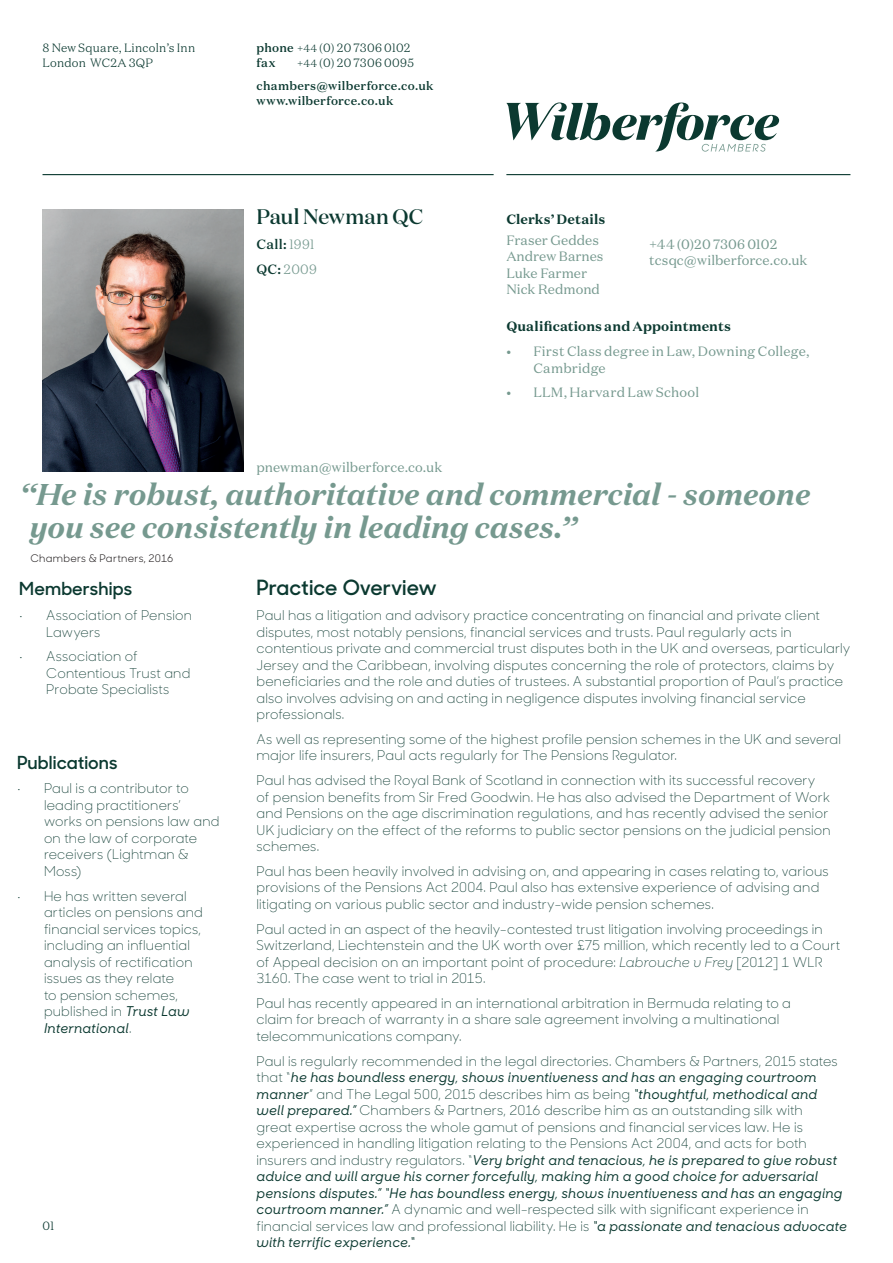
<style>
.page{position:relative;width:893px;height:1263px;background:#fff}
.page>*{position:absolute;margin:0;border:0;box-sizing:border-box;transform-origin:0 0}
.t1{font:italic 700 30px/33px "Domaine Text";letter-spacing:-.01em;color:#76998f}
.t2{font:600 21px "Sharp Sans No 1";letter-spacing:-.005em;color:#0b3930}
.t3{font:500 21px "Domaine Display";color:#0b3930}
.t4{font:600 18px "Sharp Sans No 1";letter-spacing:.005em;color:#0b3930}
.t5{font:300 13.5px/16.5px "Sharp Sans No 1";letter-spacing:.015em;color:#0b3930}
.t6{font:13.5px/16.5px "Domaine Text";letter-spacing:.01em;color:#76998f}
.t7{font:700 13.5px "Domaine Text";letter-spacing:.005em;color:#0b3930}
.t8{font:500 13.5px/24.8px "Domaine Text";color:#0b3930}
.t9{font:500 12px/23.5px "Domaine Text";letter-spacing:.025em;color:#0b3930}
.t10{font:300 12px/15px "Domaine Text";letter-spacing:.015em;color:#0b3930}
.t11{font:10.5px "Sharp Sans No 1";letter-spacing:.025em;color:#231f20}
.s1{font-weight:500}
.s2{font-size:10.5px}
.s3{font-weight:300;font-size:10.5px}
.s4{font-weight:300}
.s5{font-weight:300;color:#76998f}
.s6{font-weight:500;font-style:italic}
.s7{font-style:italic}
</style>
<div class="page">
<svg style="left:506px;top:103px;width:273px;height:49px"></svg>
<hr style="left:506px;top:174px;width:344px;height:1px;background:#0b3930">
<hr style="left:43px;top:174px;width:451px;height:1px;background:#0b3930">
<img style="left:43px;top:209px;width:201px;height:263px">
<p class="t10" style="left:43px;top:40px;width:154px">8 New Square, Lincoln’s Inn<br>London WC2A 3QP</p>
<p class="t10" style="left:257px;top:40px;width:155px"><span class="s1">phone</span> <span class="s2">+44</span> (0) 20 7306 0102 <span class="s1">fax</span></p>
<p class="t9" style="left:257px;top:51px;width:178px;text-indent:41px"><span class="s3">+44</span> <span class="s4">(0) 20 7306 0095 </span>chambers@wilberforce.co.uk</p>
<p class="t9" style="left:257px;top:89px;width:138px">www.wilberforce.co.uk</p>
<h2 class="t3" style="left:256px;top:203px;width:168px">Paul Newman QC</h2>
<p class="t8" style="left:256px;top:231px;width:62px">Call: <span class="s5">1991<br></span>QC: <span class="s5">2009</span></p>
<p class="t6" style="left:257px;top:458px;width:187px">pnewman@wilberforce.co.uk</p>
<p class="t7" style="left:506px;top:210px;width:101px">Clerks’ Details</p>
<p class="t6" style="left:506px;top:232px;width:99px">Fraser Geddes<br>Andrew Barnes<br>Luke Farmer<br>Nick Redmond</p>
<p class="t6" style="left:649px;top:236px;width:160px">+44 (0)20 7306 0102 tcsqc@wilberforce.co.uk</p>
<p class="t7" style="left:506px;top:318px;width:226px">Qualifications and Appointments</p>
<p class="t6" style="left:533px;top:343px;width:278px;text-indent:-27px">• First Class degree in Law, Downing College,<br>Cambridge</p>
<p class="t6" style="left:506px;top:384px;width:194px">• LLM, Harvard Law School</p>
<h1 class="t1" style="left:29px;top:477px;width:783px;text-indent:-10px">“He is robust, authoritative and commercial - someone you see consistently in leading cases.”</h1>
<p class="t11" style="left:31px;top:550px;width:144px">Chambers &amp; Partners, 2016</p>
<h3 class="t4" style="left:19px;top:576px;width:114px">Memberships</h3>
<p class="t5" style="left:46px;top:606px;width:147px;text-indent:-27px">• Association of Pension<br>Lawyers</p>
<p class="t5" style="left:46px;top:648px;width:146px;text-indent:-27px">• Association of<br>Contentious Trust and<br>Probate Specialists</p>
<h3 class="t4" style="left:17px;top:749px;width:102px">Publications</h3>
<p class="t5" style="left:44px;top:780px;width:177px;text-indent:-27px">• Paul is a contributor to leading practitioners’ works on pensions law and on the law of corporate receivers (Lightman &amp;<br>Moss)</p>
<p class="t5" style="left:44px;top:887px;width:160px;text-indent:-27px">• He has written several articles on pensions and financial services topics, including an influential analysis of rectification issues as they relate<br>to pension schemes, published in <span class="s6">Trust Law<br>International</span>.</p>
<p class="t10" style="left:43px;top:1218px;width:13px">01</p>
<h2 class="t2" style="left:256px;top:572px;width:182px">Practice Overview</h2>
<p class="t5" style="left:256px;top:606px;width:595px">Paul has a litigation and advisory practice concentrating on financial and private client disputes, most notably pensions, financial services and trusts. Paul regularly acts in contentious private and commercial trust disputes both in the UK and overseas, particularly Jersey and the Caribbean, involving disputes concerning the role of protectors, claims by beneficiaries and the role and duties of trustees. A substantial proportion of Paul’s practice also involves advising on and acting in negligence disputes involving financial service professionals.</p>
<p class="t5" style="left:256px;top:730px;width:586px">As well as representing some of the highest profile pension schemes in the UK and several major life insurers, Paul acts regularly for The Pensions Regulator.</p>
<p class="t5" style="left:256px;top:771px;width:576px">Paul has advised the Royal Bank of Scotland in connection with its successful recovery of pension benefits from Sir Fred Goodwin. He has also advised the Department of Work and Pensions on the age discrimination regulations, and has recently advised the senior UK judiciary on the effect of the reforms to public sector pensions on the judicial pension schemes.</p>
<p class="t5" style="left:256px;top:862px;width:574px">Paul has been heavily involved in advising on, and appearing in cases relating to, various provisions of the Pensions Act 2004. Paul also has extensive experience of advising and litigating on various public sector and industry-wide pension schemes.</p>
<p class="t5" style="left:256px;top:920px;width:585px">Paul acted in an aspect of the heavily-contested trust litigation involving proceedings in Switzerland, Liechtenstein and the UK worth over £75 million, which recently led to a Court of Appeal decision on an important point of procedure: <span class="s7">Labrouche v Frey</span> [2012] 1 WLR 3160. The case went to trial in 2015.</p>
<p class="t5" style="left:256px;top:994px;width:536px">Paul has recently appeared in an international arbitration in Bermuda relating to a claim for breach of warranty in a share sale agreement involving a multinational telecommunications company.</p>
<p class="t5" style="left:256px;top:1052px;width:592px">Paul is regularly recommended in the legal directories. Chambers &amp; Partners, 2015 states that “<span class="s6">he has boundless energy, shows inventiveness and has an engaging courtroom manner</span>” and The Legal 500, 2015 describes him as being <span class="s6">“thoughtful, methodical and well prepared.”</span> Chambers &amp; Partners, 2016 describe him as an outstanding silk with<br>great expertise across the whole gamut of pensions and financial services law. He is experienced in handling litigation relating to the Pensions Act 2004, and acts for both insurers and industry regulators. “<span class="s6">Very bright and tenacious, he is prepared to give robust advice and will argue his corner forcefully, making him a good choice for adversarial pensions disputes.” “He has boundless energy, shows inventiveness and has an engaging courtroom manner.”</span> A dynamic and well-respected silk with significant experience in financial services law and professional liability. He is <span class="s6">“a passionate and tenacious advocate with terrific experience.“</span></p>
</div>
